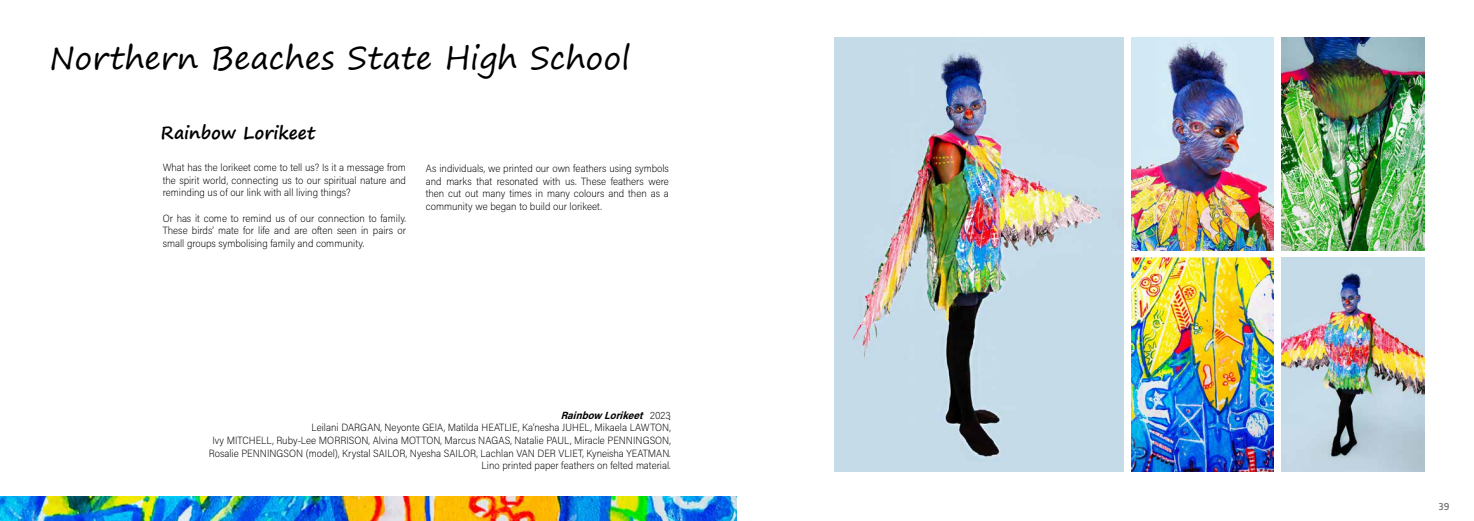
<style>
.page{position:relative;width:1474px;height:521px;background:#fff}
.page>*{position:absolute;margin:0;border:0;box-sizing:border-box;transform-origin:0 0}
.t1{font:31.5px "Segoe Print";color:#000}
.t2{font:700 17.5px "Segoe Print";color:#000}
.t3{font:200 10.5px/12.6px "Acumin Pro Semi Cond";color:#000;text-align:justify}
.t4{font:700 10.5px "Corbel";color:#77787b}
.t5{font:10.5px "Minion Pro";color:#000}
.s1{font-weight:700;font-style:italic}
</style>
<div class="page">
<img style="left:834px;top:37px;width:289px;height:434px">
<img style="left:0;top:496px;width:737px;height:25px">
<img style="left:1131px;top:37px;width:142px;height:213px">
<img style="left:1281px;top:37px;width:143px;height:213px">
<img style="left:1131px;top:258px;width:142px;height:213px">
<img style="left:1281px;top:258px;width:143px;height:213px">
<h1 class="t1" style="left:50px;top:29px;width:582px">Northern Beaches State High School</h1>
<h2 class="t2" style="left:161px;top:117px;width:156px">Rainbow Lorikeet</h2>
<p class="t3" style="left:163px;top:161px;width:245px">What has the lorikeet come to tell us? Is it a message from the spirit world, connecting us to our spiritual nature and reminding us of our link with all living things?</p>
<p class="t3" style="left:163px;top:211px;width:245px">Or has it come to remind us of our connection to family.<br>These birds’ mate for life and are often seen in pairs or small groups symbolising family and community.</p>
<p class="t3" style="left:426px;top:162px;width:245px">As individuals, we printed our own feathers using symbols and marks that resonated with us. These feathers were then cut out many times in many colours and then as a community we began to build our lorikeet.</p>
<p class="t3" style="left:209px;top:408px;width:463px;text-align:right"><span class="s1">Rainbow Lorikeet</span> 2 0 2 3<br>Leilani DARGAN, Neyonte GEIA, Matilda HEATLIE, Ka’nesha JUHEL, Mikaela LAWTON,<br>Ivy MITCHELL, Ruby-Lee MORRISON, Alvina MOTTON, Marcus NAGAS, Natalie PAUL, Miracle PENNINGSON, Rosalie PENNINGSON (model), Krystal SAILOR, Nyesha SAILOR, Lachlan VAN DER VLIET, Kyneisha YEATMAN.<br>Lino printed paper feathers on felted material.</p>
<p class="t5" style="left:668px;top:409px;width:4px">.</p>
<p class="t4" style="left:1438px;top:498px;width:12px">39</p>
</div>
